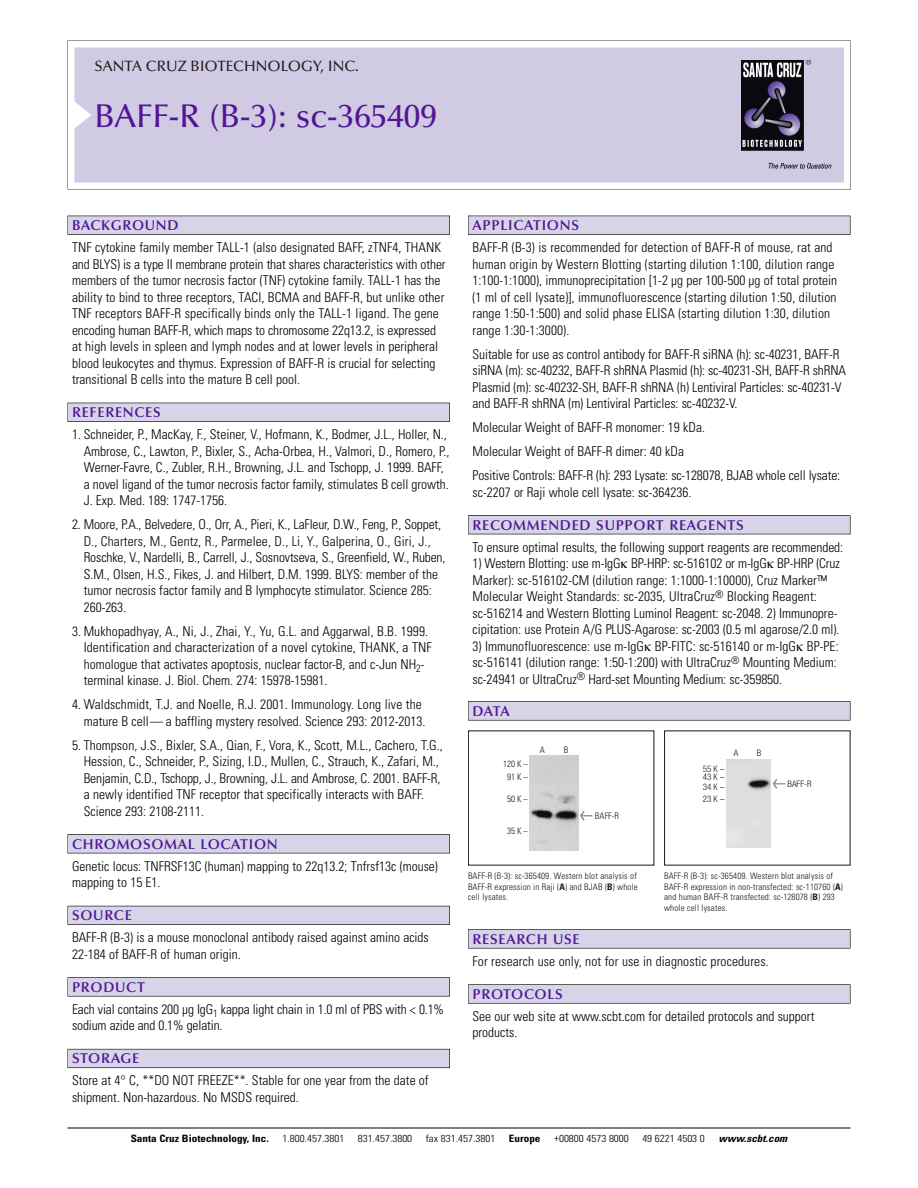
<style>
.page{position:relative;width:918px;height:1188px;background:#fff}
.page>*{position:absolute;margin:0;border:0;box-sizing:border-box;transform-origin:0 0}
.t1{font:500 33px "Optima";color:#511695}
.t2{font:500 15px "Optima";color:#231f20}
.t3{font:600 14.25px "Optima";letter-spacing:.05em;color:#511695}
.t4{font:300 condensed 13.5px/16.5px "Univers";color:#000}
.t5{font:300 condensed 10.2px "Univers";color:#000;scale:1.1 1}
.t6{font:700 condensed 10.2px "Univers";color:#000;scale:1.1 1}
.t7{font:italic 700 condensed 10.2px "Univers";color:#000;scale:1.1 1}
.t8{font:300 condensed 9px/10.5px "Univers";letter-spacing:.015em;color:#191919;text-align:justify}
.t9{font:300 condensed 9px/8.1px "Helvetica Neue";color:#191919}
.s1{font-family:"Meta Plus";font-weight:400;font-stretch:normal;font-size:10.5px}
.s2{font-weight:700}
</style>
<div class="page">
<svg style="left:68px;top:40px;width:783px;height:149px"></svg>
<div style="left:74px;top:47px;width:770px;height:135px;background:#d1cae3"></div>
<img style="left:741px;top:60px;width:90px;height:108px">
<div style="left:68px;top:216px;width:382px;height:19px;background:#535256"></div>
<div style="left:68px;top:216px;width:381px;height:18px;background:#d7d4e8"></div>
<div style="left:68px;top:403px;width:382px;height:19px;background:#525156"></div>
<div style="left:68px;top:403px;width:381px;height:18px;background:#d7d4e8"></div>
<div style="left:68px;top:834px;width:382px;height:19px;background:#545357"></div>
<div style="left:68px;top:835px;width:381px;height:18px;background:#d7d4e8"></div>
<div style="left:68px;top:906px;width:382px;height:19px;background:#535259"></div>
<div style="left:68px;top:906px;width:381px;height:18px;background:#d7d4e8"></div>
<svg style="left:68px;top:977px;width:382px;height:20px"></svg>
<div style="left:68px;top:978px;width:381px;height:18px;background:#d7d4e8"></div>
<div style="left:68px;top:1049px;width:382px;height:19px;background:#64626c"></div>
<div style="left:68px;top:1049px;width:381px;height:18px;background:#d7d4e8"></div>
<div style="left:468px;top:216px;width:382px;height:19px;background:#535256"></div>
<div style="left:468px;top:216px;width:382px;height:18px;background:#d7d4e8"></div>
<div style="left:468px;top:515px;width:382px;height:19px;background:#515155"></div>
<div style="left:468px;top:516px;width:382px;height:18px;background:#d7d4e8"></div>
<svg style="left:468px;top:701px;width:382px;height:20px"></svg>
<div style="left:468px;top:702px;width:382px;height:18px;background:#d7d4e8"></div>
<svg style="left:468px;top:929px;width:382px;height:20px"></svg>
<div style="left:468px;top:930px;width:382px;height:18px;background:#d7d4e8"></div>
<div style="left:468px;top:984px;width:382px;height:20px;background:#676767"></div>
<div style="left:468px;top:985px;width:382px;height:18px;background:#d7d4e8"></div>
<hr style="left:68px;top:1128px;width:782px;height:1px;background:#000">
<img style="left:529px;top:756px;width:49px;height:95px">
<img style="left:727px;top:759px;width:44px;height:89px">
<p class="t2" style="left:94px;top:60px;width:266px">SANTA CRUZ BIOTECHNOLOGY, INC.</p>
<p class="t1" style="left:94px;top:102px;width:344px">BAFF-R (B-3): sc-365409</p>
<p class="t3" style="left:72px;top:219px;width:108px">BACKGROUND</p>
<p class="t4" style="left:72px;top:240px;width:375px">TNF cytokine family member TALL-1 (also designated BAFF, zTNF4, THANK and BLYS) is a type II membrane protein that shares characteristics with other members of the tumor necrosis factor (TNF) cytokine family. TALL-1 has the ability to bind to three receptors, TACI, BCMA and BAFF-R, but unlike other TNF receptors BAFF-R specifically binds only the TALL-1 ligand. The gene encoding human BAFF-R, which maps to chromosome 22q13.2, is expressed at high levels in spleen and lymph nodes and at lower levels in peripheral blood leukocytes and thymus. Expression of BAFF-R is crucial for selecting transitional B cells into the mature B cell pool.</p>
<p class="t3" style="left:72px;top:406px;width:90px">REFERENCES</p>
<p class="t4" style="left:84px;top:427px;width:367px;text-indent:-12px">1. Schneider, P., MacKay, F., Steiner, V., Hofmann, K., Bodmer, J.L., Holler, N., Ambrose, C., Lawton, P., Bixler, S., Acha-Orbea, H., Valmori, D., Romero, P., Werner-Favre, C., Zubler, R.H., Browning, J.L. and Tschopp, J. 1999. BAFF, a novel ligand of the tumor necrosis factor family, stimulates B cell growth.<br>J. Exp. Med. 189: 1747-1756.</p>
<p class="t4" style="left:84px;top:517px;width:363px;text-indent:-12px">2. Moore, P.A., Belvedere, O., Orr, A., Pieri, K., LaFleur, D.W., Feng, P., Soppet, D., Charters, M., Gentz, R., Parmelee, D., Li, Y., Galperina, O., Giri, J., Roschke, V., Nardelli, B., Carrell, J., Sosnovtseva, S., Greenfield, W., Ruben, S.M., Olsen, H.S., Fikes, J. and Hilbert, D.M. 1999. BLYS: member of the tumor necrosis factor family and B lymphocyte stimulator. Science 285:<br>260-263.</p>
<p class="t4" style="left:84px;top:624px;width:350px;text-indent:-12px">3. Mukhopadhyay, A., Ni, J., Zhai, Y., Yu, G.L. and Aggarwal, B.B. 1999.<br>Identification and characterization of a novel cytokine, THANK, a TNF homologue that activates apoptosis, nuclear factor-B, and c-Jun NH<sub>2</sub>- terminal kinase. J. Biol. Chem. 274: 15978-15981.</p>
<p class="t4" style="left:72px;top:697px;width:355px;text-align:right">4. Waldschmidt, T.J. and Noelle, R.J. 2001. Immunology. Long live the mature B cell— a baffling mystery resolved. Science 293: 2012-2013.</p>
<p class="t4" style="left:84px;top:738px;width:361px;text-indent:-12px">5. Thompson, J.S., Bixler, S.A., Qian, F., Vora, K., Scott, M.L., Cachero, T.G., Hession, C., Schneider, P., Sizing, I.D., Mullen, C., Strauch, K., Zafari, M., Benjamin, C.D., Tschopp, J., Browning, J.L. and Ambrose, C. 2001. BAFF-R, a newly identified TNF receptor that specifically interacts with BAFF.<br>Science 293: 2108-2111.</p>
<p class="t3" style="left:72px;top:838px;width:207px">CHROMOSOMAL LOCATION</p>
<p class="t4" style="left:72px;top:859px;width:367px">Genetic locus: TNFRSF13C (human) mapping to 22q13.2; Tnfrsf13c (mouse) mapping to 15 E1.</p>
<p class="t3" style="left:72px;top:909px;width:61px">SOURCE</p>
<p class="t4" style="left:72px;top:931px;width:358px">BAFF-R (B-3) is a mouse monoclonal antibody raised against amino acids<br>22-184 of BAFF-R of human origin.</p>
<p class="t3" style="left:72px;top:981px;width:74px">PRODUCT</p>
<p class="t4" style="left:72px;top:1002px;width:374px">Each vial contains 200 µg IgG<sub>1</sub> kappa light chain in 1.0 ml of PBS with &lt; 0.1% sodium azide and 0.1% gelatin.</p>
<p class="t3" style="left:72px;top:1053px;width:69px">STORAGE</p>
<p class="t4" style="left:72px;top:1074px;width:358px">Store at 4° C, **DO NOT FREEZE**. Stable for one year from the date of shipment. Non-hazardous. No MSDS required.</p>
<p class="t3" style="left:473px;top:219px;width:108px">APPLICATIONS</p>
<p class="t4" style="left:473px;top:240px;width:366px">BAFF-R (B-3) is recommended for detection of BAFF-R of mouse, rat and human origin by Western Blotting (starting dilution 1:100, dilution range 1:100-1:1000), immunoprecipitation [1-2 µg per 100-500 µg of total protein (1 ml of cell lysate)], immunofluorescence (starting dilution 1:50, dilution range 1:50-1:500) and solid phase ELISA (starting dilution 1:30, dilution range 1:30-1:3000).</p>
<p class="t4" style="left:473px;top:347px;width:375px">Suitable for use as control antibody for BAFF-R siRNA (h): sc-40231, BAFF-R siRNA (m): sc-40232, BAFF-R shRNA Plasmid (h): sc-40231-SH, BAFF-R shRNA Plasmid (m): sc-40232-SH, BAFF-R shRNA (h) Lentiviral Particles: sc-40231-V and BAFF-R shRNA (m) Lentiviral Particles: sc-40232-V.</p>
<p class="t4" style="left:473px;top:420px;width:234px">Molecular Weight of BAFF-R monomer: 19 kDa.</p>
<p class="t4" style="left:473px;top:444px;width:213px">Molecular Weight of BAFF-R dimer: 40 kDa</p>
<p class="t4" style="left:473px;top:468px;width:369px">Positive Controls: BAFF-R (h): 293 Lysate: sc-128078, BJAB whole cell lysate: sc-2207 or Raji whole cell lysate: sc-364236.</p>
<p class="t3" style="left:473px;top:519px;width:273px">RECOMMENDED SUPPORT REAGENTS</p>
<p class="t4" style="left:473px;top:540px;width:372px">To ensure optimal results, the following support reagents are recommended:</p>
<p class="t4" style="left:473px;top:556px;width:369px">1) Western Blotting: use m-IgG BP-HRP: sc-516102 or m-IgG BP-HRP (Cruz Marker): sc-516102-CM (dilution range: 1:1000-1:10000), Cruz Marker™ Molecular Weight Standards: sc-2035, UltraCruz<sup>®</sup> Blocking Reagent: sc-516214 and Western Blotting Luminol Reagent: sc-2048. 2) Immunopre&shy;cipitation: use Protein A/G PLUS-Agarose: sc-2003 (0.5 ml agarose/2.0 ml).</p>
<p class="t4" style="left:473px;top:639px;width:368px">3) Immunofluorescence: use m-IgG BP-FITC: sc-516140 or m-IgG BP-PE: sc-516141 (dilution range: 1:50-1:200) with UltraCruz<sup>®</sup> Mounting Medium: sc-24941 or UltraCruz<sup>®</sup> Hard-set Mounting Medium: sc-359850.</p>
<p class="t3" style="left:473px;top:705px;width:39px">DATA</p>
<p class="t8" style="left:540px;top:745px;width:7px">A</p>
<p class="t8" style="left:564px;top:745px;width:6px">B</p>
<p class="t9" style="left:734px;top:750px;width:6px">A</p>
<p class="t9" style="left:757px;top:750px;width:6px">B</p>
<p class="t8" style="left:503px;top:758px;width:26px;line-height:13.5px;text-align:center">120 K –<br>91K–</p>
<p class="t8" style="left:507px;top:795px;width:22px">50K–</p>
<p class="t8" style="left:507px;top:827px;width:22px">35K–</p>
<p class="t8" style="left:580px;top:811px;width:40px"><span class="s1">&lt;</span> BAFF-R</p>
<p class="t9" style="left:703px;top:765px;width:23px">55K–<br>43K–</p>
<p class="t9" style="left:703px;top:782px;width:23px;line-height:12px">34K–<br>23K–</p>
<p class="t9" style="left:773px;top:781px;width:40px"><span class="s1">&lt;</span> BAFF-R</p>
<p class="t8" style="left:468px;top:872px;width:171px">BAFF-R (B-3): sc-365409. Western blot analysis of BAFF-R expression in Raji (<span class="s2">A</span>) and BJAB (<span class="s2">B</span>) whole cell lysates.</p>
<p class="t8" style="left:664px;top:872px;width:180px;text-align:left">BAFF-R (B-3): sc-365409. Western blot analysis of BAFF-R expression in non-transfected: sc-110760 (<span class="s2">A</span>) and human BAFF-R transfected: sc-128078 (<span class="s2">B</span>) 293 whole cell lysates.</p>
<p class="t3" style="left:473px;top:933px;width:109px">RESEARCH USE</p>
<p class="t4" style="left:473px;top:954px;width:298px">For research use only, not for use in diagnostic procedures.</p>
<p class="t3" style="left:473px;top:988px;width:92px">PROTOCOLS</p>
<p class="t4" style="left:473px;top:1009px;width:343px">See our web site at www.scbt.com for detailed protocols and support products.</p>
<p class="t6" style="left:131px;top:1135px;width:127px">Santa Cruz Biotechnology, Inc.</p>
<p class="t5" style="left:282px;top:1135px;width:58px">1.800.457.3801</p>
<p class="t5" style="left:358px;top:1135px;width:51px">831.457.3800</p>
<p class="t5" style="left:426px;top:1135px;width:65px">fax 831.457.3801</p>
<p class="t6" style="left:509px;top:1135px;width:30px">Europe</p>
<p class="t5" style="left:554px;top:1135px;width:69px">+00800 4573 8000</p>
<p class="t5" style="left:642px;top:1135px;width:58px">49 6221 4503 0</p>
<p class="t7" style="left:719px;top:1135px;width:66px">www.scbt.com</p>
</div>
